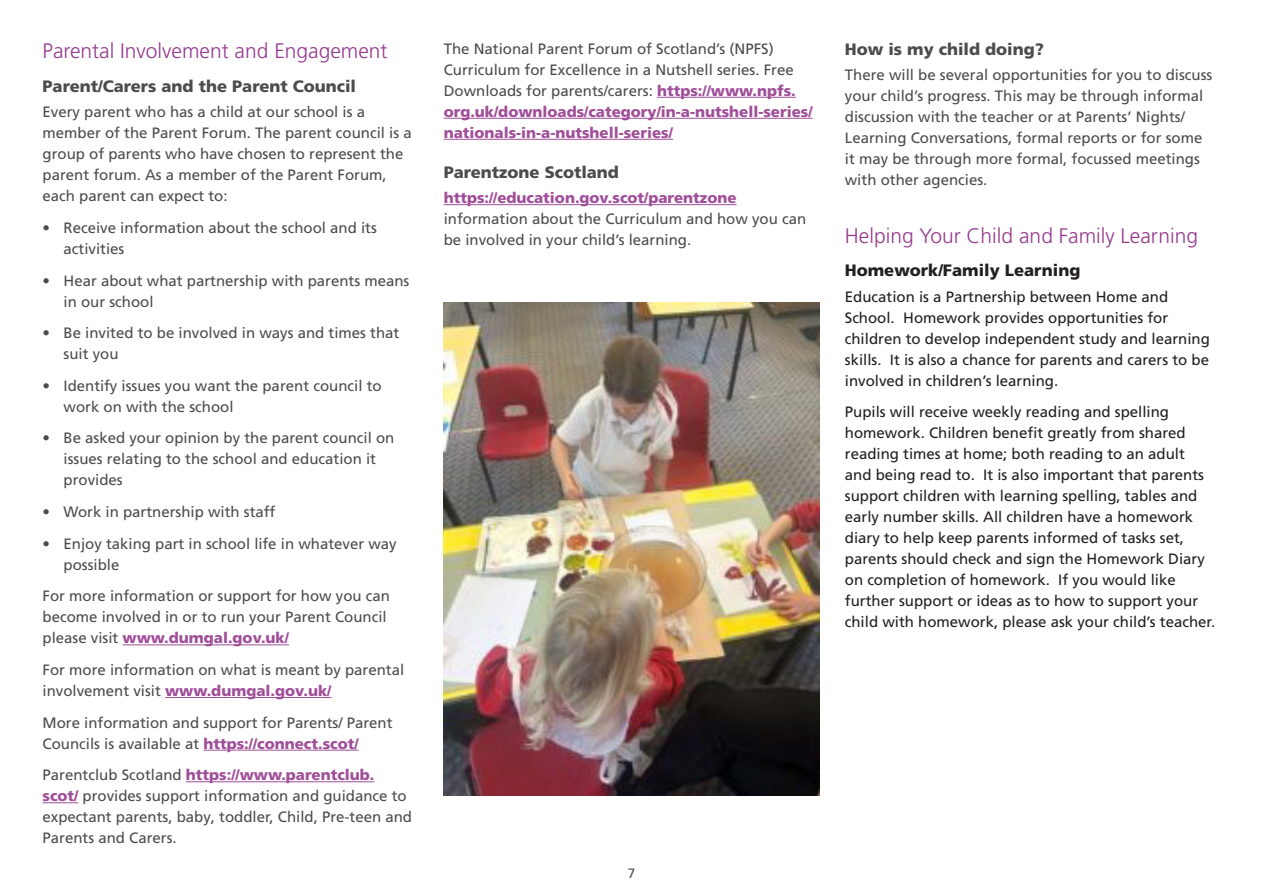
<style>
.page{position:relative;width:1263px;height:893px;background:#fff}
.page>*{position:absolute;margin:0;border:0;box-sizing:border-box;transform-origin:0 0}
.t1{font:300 21px "Frutiger LT Pro";color:#963a8e}
.Sub_heading_1{font:900 16.5px "Frutiger LT Pro";color:#4b4c4d}
.Sub_heading_1-2{font:900 16.5px "Frutiger LT Pro";color:#231f20}
.Body{font:15px/21px "Frutiger LT Pro";color:#4b4c4d}
.Body-2{font:15px/21px "Frutiger LT Pro";color:#231f20}
.Bullets{font:15px/21px "Frutiger LT Pro";color:#4b4c4d}
.Body-3{font:13.5px "Frutiger LT Pro";color:#4b4c4d}
.s1{font-weight:900;color:#a04e99}
</style>
<div class="page">
<img style="left:444px;top:303px;width:375px;height:492px">
<hr style="left:123px;top:645px;width:166px;height:1px;background:#a04e99">
<hr style="left:165px;top:697px;width:166px;height:1px;background:#a04e99">
<hr style="left:203px;top:750px;width:155px;height:1px;background:#a04e99">
<hr style="left:186px;top:781px;width:188px;height:1px;background:#a04e99">
<hr style="left:43px;top:802px;width:35px;height:1px;background:#a04e99">
<hr style="left:657px;top:97px;width:139px;height:1px;background:#a04e99">
<hr style="left:444px;top:118px;width:369px;height:1px;background:#a04e99">
<hr style="left:444px;top:139px;width:229px;height:1px;background:#a04e99">
<hr style="left:444px;top:204px;width:292px;height:1px;background:#a04e99">
<h2 class="t1" style="left:43px;top:39px;width:346px">Parental Involvement and Engagement</h2>
<h3 class="Sub_heading_1" style="left:43px;top:76px;width:315px">Parent/Carers and the Parent Council</h3>
<p class="Body" style="left:43px;top:102px;width:371px">Every parent who has a child at our school is a member of the Parent Forum. The parent council is a group of parents who have chosen to represent the parent forum. As a member of the Parent Forum, each parent can expect to:</p>
<p class="Bullets" style="left:64px;top:217px;width:315px;text-indent:-21px">• Receive information about the school and its activities</p>
<p class="Bullets" style="left:64px;top:270px;width:347px;text-indent:-21px">• Hear about what partnership with parents means in our school</p>
<p class="Bullets" style="left:64px;top:323px;width:337px;text-indent:-21px">• Be invited to be involved in ways and times that suit you</p>
<p class="Bullets" style="left:64px;top:375px;width:320px;text-indent:-21px">• Identify issues you want the parent council to work on with the school</p>
<p class="Bullets" style="left:64px;top:428px;width:332px;text-indent:-21px">• Be asked your opinion by the parent council on issues relating to the school and education it provides</p>
<p class="Bullets" style="left:43px;top:501px;width:234px">• Work in partnership with staff</p>
<p class="Bullets" style="left:64px;top:533px;width:335px;text-indent:-21px">• Enjoy taking part in school life in whatever way possible</p>
<p class="Body" style="left:43px;top:586px;width:349px">For more information or support for how you can become involved in or to run your Parent Council please visit <span class="s1">www.dumgal.gov.uk/</span></p>
<p class="Body" style="left:43px;top:659px;width:363px">For more information on what is meant by parental involvement visit <span class="s1">www.dumgal.gov.uk/</span></p>
<p class="Body" style="left:43px;top:712px;width:352px">More information and support for Parents/ Parent<br>Councils is available at <span class="s1">https://connect.scot/</span></p>
<p class="Body" style="left:43px;top:765px;width:371px">Parentclub Scotland <span class="s1">https://www.parentclub. scot/</span> provides support information and guidance to expectant parents, baby, toddler, Child, Pre-teen and Parents and Carers.</p>
<p class="Body" style="left:444px;top:38px;width:370px">The National Parent Forum of Scotland’s (NPFS)<br>Curriculum for Excellence in a Nutshell series. Free Downloads for parents/carers: <span class="s1">https://www.npfs. org.uk/downloads/category/in-a-nutshell-series/ nationals-in-a-nutshell-series/</span></p>
<h3 class="Sub_heading_1" style="left:444px;top:162px;width:177px">Parentzone Scotland</h3>
<p class="Body" style="left:444px;top:188px;width:364px"><span class="s1">https://education.gov.scot/parentzone </span>information about the Curriculum and how you can be involved in your child’s learning.</p>
<h3 class="Sub_heading_1" style="left:845px;top:39px;width:201px">How is my child doing?</h3>
<p class="Body" style="left:845px;top:65px;width:369px">There will be several opportunities for you to discuss your child’s progress. This may be through informal discussion with the teacher or at Parents’ Nights/ Learning Conversations, formal reports or for some it may be through more formal, focussed meetings with other agencies.</p>
<h2 class="t1" style="left:845px;top:223px;width:355px">Helping Your Child and Family Learning</h2>
<h3 class="Sub_heading_1-2" style="left:845px;top:261px;width:237px">Homework/Family Learning</h3>
<p class="Body-2" style="left:845px;top:286px;width:367px">Education is a Partnership between Home and School. Homework provides opportunities for children to develop independent study and learning skills. It is also a chance for parents and carers to be involved in children’s learning.</p>
<p class="Body-2" style="left:845px;top:402px;width:372px">Pupils will receive weekly reading and spelling homework. Children benefit greatly from shared reading times at home; both reading to an adult and being read to. It is also important that parents support children with learning spelling, tables and early number skills. All children have a homework diary to help keep parents informed of tasks set, parents should check and sign the Homework Diary on completion of homework. If you would like further support or ideas as to how to support your child with homework, please ask your child’s teacher.</p>
<p class="Body-3" style="left:628px;top:865px;width:9px">7</p>
</div>
